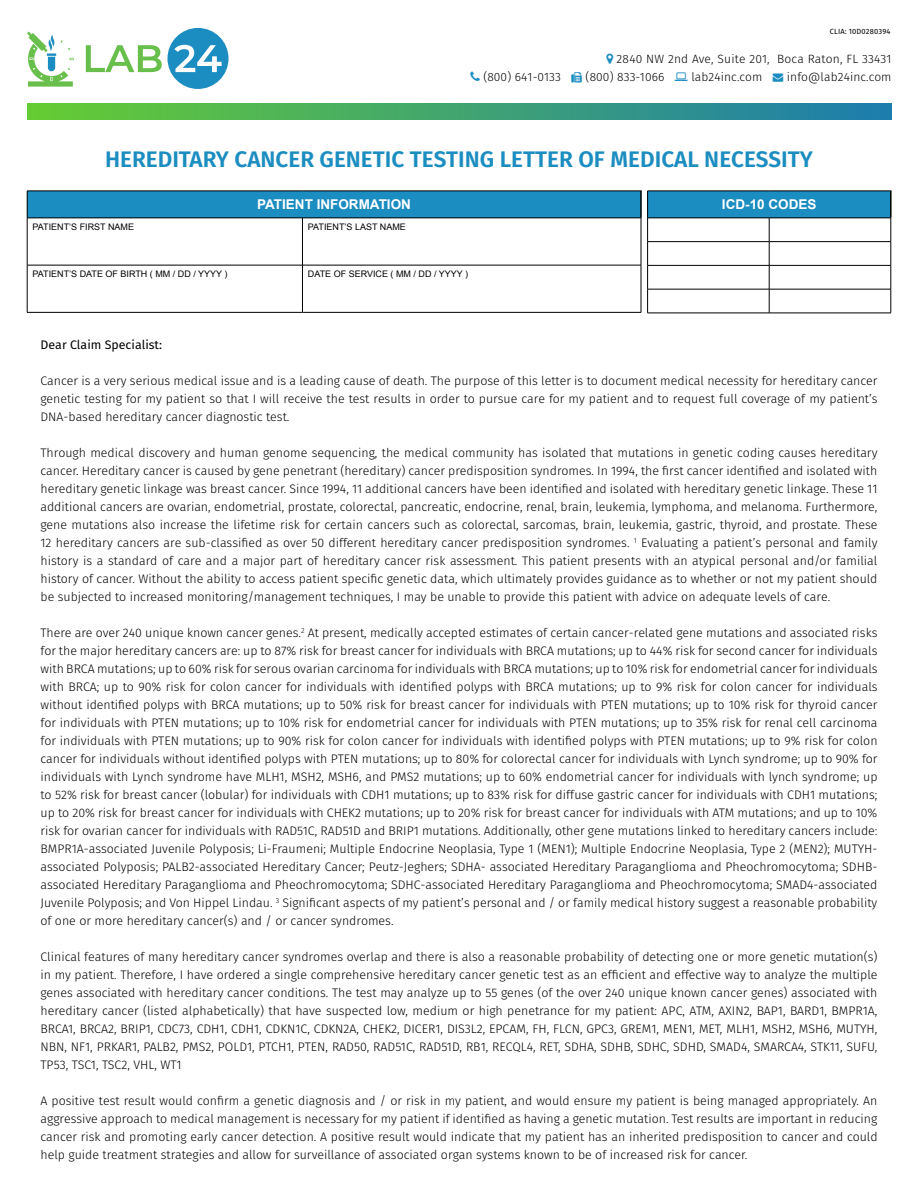
<style>
.page{position:relative;width:918px;height:1188px;background:#fff}
.page>*{position:absolute;margin:0;border:0;box-sizing:border-box;transform-origin:0 0}
.t1{font:600 22.5px "Fira Sans";color:#1c8dc1}
.t2{font:700 13.5px "Arial";color:#fff}
.t3{font:300 12.3px/18px "Fira Sans";color:#000;text-align:justify}
.t4{font:12.3px "Fira Sans";color:#000}
.t5{font:300 12px "Fira Sans";letter-spacing:.01em;color:#000}
.t6{font:9px "Arial";color:#000}
.t7{font:7.5px "Fira Sans";letter-spacing:.02em;color:#000}
.s1{color:#1c8dc1}
</style>
<div class="page">
<div style="left:27px;top:191px;width:614px;height:27px;background:#1c8dc1"></div>
<hr style="left:640px;top:191px;width:2px;height:27px;background:#000">
<hr style="left:27px;top:191px;width:275px;height:1px;background:#000">
<svg style="left:27px;top:191px;width:1px;height:27px"></svg>
<hr style="left:302px;top:191px;width:340px;height:1px;background:#000">
<hr style="left:27px;top:218px;width:275px;height:1px;background:#000">
<hr style="left:27px;top:218px;width:1px;height:47px;background:#000">
<hr style="left:302px;top:218px;width:339px;height:1px;background:#000">
<hr style="left:302px;top:218px;width:1px;height:47px;background:#000">
<hr style="left:641px;top:218px;width:1px;height:47px;background:#000">
<hr style="left:27px;top:265px;width:275px;height:1px;background:#000">
<hr style="left:27px;top:265px;width:1px;height:47px;background:#000">
<hr style="left:302px;top:265px;width:339px;height:1px;background:#000">
<hr style="left:302px;top:265px;width:1px;height:47px;background:#000">
<hr style="left:641px;top:265px;width:1px;height:47px;background:#000">
<hr style="left:27px;top:312px;width:275px;height:1px;background:#000">
<hr style="left:302px;top:312px;width:339px;height:1px;background:#000">
<div style="left:648px;top:191px;width:243px;height:27px;background:#1c8dc1"></div>
<hr style="left:890px;top:191px;width:2px;height:27px;background:#000">
<hr style="left:647px;top:191px;width:122px;height:1px;background:#000">
<hr style="left:769px;top:191px;width:123px;height:1px;background:#000">
<hr style="left:647px;top:218px;width:122px;height:1px;background:#000">
<hr style="left:769px;top:218px;width:122px;height:1px;background:#000">
<hr style="left:647px;top:241px;width:122px;height:1px;background:#000">
<hr style="left:769px;top:241px;width:122px;height:1px;background:#000">
<hr style="left:647px;top:265px;width:122px;height:1px;background:#000">
<hr style="left:769px;top:265px;width:122px;height:1px;background:#000">
<hr style="left:647px;top:289px;width:122px;height:1px;background:#000">
<svg style="left:647px;top:191px;width:1px;height:122px"></svg>
<hr style="left:769px;top:289px;width:122px;height:1px;background:#000">
<svg style="left:769px;top:218px;width:1px;height:95px"></svg>
<svg style="left:891px;top:218px;width:1px;height:95px"></svg>
<hr style="left:647px;top:313px;width:122px;height:1px;background:#000">
<hr style="left:769px;top:313px;width:122px;height:1px;background:#000">
<div style="left:167px;top:28px;width:62px;height:61px;background:#1c8dc1;border-radius:50%"></div>
<svg style="left:27px;top:32px;width:47px;height:55px"></svg>
<svg style="left:86px;top:45px;width:76px;height:27px"></svg>
<svg style="left:174px;top:45px;width:48px;height:27px"></svg>
<div style="left:27px;top:103px;width:865px;height:16px;background:linear-gradient(to right,#65cc32,#1c7cae)"></div>
<p class="t7" style="left:830px;top:26px;width:62px">CLIA: 10D0280394</p>
<p class="t5" style="left:617px;top:50px;width:276px">2840 NW 2nd Ave, Suite 201, Boca Raton, FL 33431</p>
<p class="t5" style="left:483px;top:68px;width:79px">(800) 641-0133</p>
<p class="t5" style="left:586px;top:68px;width:80px">(800) 833-1066</p>
<p class="t5" style="left:691px;top:68px;width:202px">lab24inc.com <span class="s1">→</span> info@lab24inc.com</p>
<h1 class="t1" style="left:105px;top:144px;width:709px">HEREDITARY CANCER GENETIC TESTING LETTER OF MEDICAL NECESSITY</h1>
<p class="t2" style="left:257px;top:196px;width:155px">PATIENT INFORMATION</p>
<p class="t6" style="left:33px;top:221px;width:103px">PATIENT’S FIRST NAME</p>
<p class="t6" style="left:308px;top:221px;width:100px">PATIENT’S LAST NAME</p>
<p class="t6" style="left:33px;top:268px;width:197px">PATIENT’S DATE OF BIRTH ( MM / DD / YYYY )</p>
<p class="t6" style="left:308px;top:268px;width:162px">DATE OF SERVICE ( MM / DD / YYYY )</p>
<p class="t2" style="left:722px;top:196px;width:96px">ICD-10 CODES</p>
<p class="t4" style="left:40px;top:336px;width:123px">Dear Claim Specialist:</p>
<p class="t3" style="left:40px;top:372px;width:839px">Cancer is a very serious medical issue and is a leading cause of death. The purpose of this letter is to document medical necessity for hereditary cancer genetic testing for my patient so that I will receive the test results in order to pursue care for my patient and to request full coverage of my patient’s DNA-based hereditary cancer diagnostic test.</p>
<p class="t3" style="left:40px;top:444px;width:839px">Through medical discovery and human genome sequencing, the medical community has isolated that mutations in genetic coding causes hereditary cancer. Hereditary cancer is caused by gene penetrant (hereditary) cancer predisposition syndromes. In 1994, the first cancer identified and isolated with hereditary genetic linkage was breast cancer. Since 1994, 11 additional cancers have been identified and isolated with hereditary genetic linkage. These 11 additional cancers are ovarian, endometrial, prostate, colorectal, pancreatic, endocrine, renal, brain, leukemia, lymphoma, and melanoma. Furthermore, gene mutations also increase the lifetime risk for certain cancers such as colorectal, sarcomas, brain, leukemia, gastric, thyroid, and prostate. These 12 hereditary cancers are sub-classified as over 50 different hereditary cancer predisposition syndromes. <sup>1</sup> Evaluating a patient’s personal and family history is a standard of care and a major part of hereditary cancer risk assessment. This patient presents with an atypical personal and/or familial history of cancer. Without the ability to access patient specific genetic data, which ultimately provides guidance as to whether or not my patient should be subjected to increased monitoring/management techniques, I may be unable to provide this patient with advice on adequate levels of care.</p>
<p class="t3" style="left:40px;top:624px;width:839px">There are over 240 unique known cancer genes.<sup>2</sup> At present, medically accepted estimates of certain cancer-related gene mutations and associated risks for the major hereditary cancers are: up to 87% risk for breast cancer for individuals with BRCA mutations; up to 44% risk for second cancer for individuals with BRCA mutations; up to 60% risk for serous ovarian carcinoma for individuals with BRCA mutations; up to 10% risk for endometrial cancer for individuals with BRCA; up to 90% risk for colon cancer for individuals with identified polyps with BRCA mutations; up to 9% risk for colon cancer for individuals without identified polyps with BRCA mutations; up to 50% risk for breast cancer for individuals with PTEN mutations; up to 10% risk for thyroid cancer for individuals with PTEN mutations; up to 10% risk for endometrial cancer for individuals with PTEN mutations; up to 35% risk for renal cell carcinoma for individuals with PTEN mutations; up to 90% risk for colon cancer for individuals with identified polyps with PTEN mutations; up to 9% risk for colon cancer for individuals without identified polyps with PTEN mutations; up to 80% for colorectal cancer for individuals with Lynch syndrome; up to 90% for individuals with Lynch syndrome have MLH1, MSH2, MSH6, and PMS2 mutations; up to 60% endometrial cancer for individuals with lynch syndrome; up to 52% risk for breast cancer (lobular) for individuals with CDH1 mutations; up to 83% risk for diffuse gastric cancer for individuals with CDH1 mutations; up to 20% risk for breast cancer for individuals with CHEK2 mutations; up to 20% risk for breast cancer for individuals with ATM mutations; and up to 10% risk for ovarian cancer for individuals with RAD51C, RAD51D and BRIP1 mutations. Additionally, other gene mutations linked to hereditary cancers include:<br>BMPR1A-associated Juvenile Polyposis; Li-Fraumeni; Multiple Endocrine Neoplasia, Type 1 (MEN1); Multiple Endocrine Neoplasia, Type 2 (MEN2); MUTYH&shy;associated Polyposis; PALB2-associated Hereditary Cancer; Peutz-Jeghers; SDHA- associated Hereditary Paraganglioma and Pheochromocytoma; SDHB&shy;associated Hereditary Paraganglioma and Pheochromocytoma; SDHC-associated Hereditary Paraganglioma and Pheochromocytoma; SMAD4-associated Juvenile Polyposis; and Von Hippel Lindau. <sup>3</sup> Significant aspects of my patient’s personal and / or family medical history suggest a reasonable probability of one or more hereditary cancer(s) and / or cancer syndromes.</p>
<p class="t3" style="left:40px;top:948px;width:839px">Clinical features of many hereditary cancer syndromes overlap and there is also a reasonable probability of detecting one or more genetic mutation(s) in my patient. Therefore, I have ordered a single comprehensive hereditary cancer genetic test as an efficient and effective way to analyze the multiple genes associated with hereditary cancer conditions. The test may analyze up to 55 genes (of the over 240 unique known cancer genes) associated with hereditary cancer (listed alphabetically) that have suspected low, medium or high penetrance for my patient: APC, ATM, AXIN2, BAP1, BARD1, BMPR1A, BRCA1, BRCA2, BRIP1, CDC73, CDH1, CDH1, CDKN1C, CDKN2A, CHEK2, DICER1, DIS3L2, EPCAM, FH, FLCN, GPC3, GREM1, MEN1, MET, MLH1, MSH2, MSH6, MUTYH, NBN, NF1, PRKAR1, PALB2, PMS2, POLD1, PTCH1, PTEN, RAD50, RAD51C, RAD51D, RB1, RECQL4, RET, SDHA, SDHB, SDHC, SDHD, SMAD4, SMARCA4, STK11, SUFU, TP53, TSC1, TSC2, VHL, WT1</p>
<p class="t3" style="left:40px;top:1092px;width:839px">A positive test result would confirm a genetic diagnosis and / or risk in my patient, and would ensure my patient is being managed appropriately. An aggressive approach to medical management is necessary for my patient if identified as having a genetic mutation. Test results are important in reducing cancer risk and promoting early cancer detection. A positive result would indicate that my patient has an inherited predisposition to cancer and could help guide treatment strategies and allow for surveillance of associated organ systems known to be of increased risk for cancer.</p>
</div>
